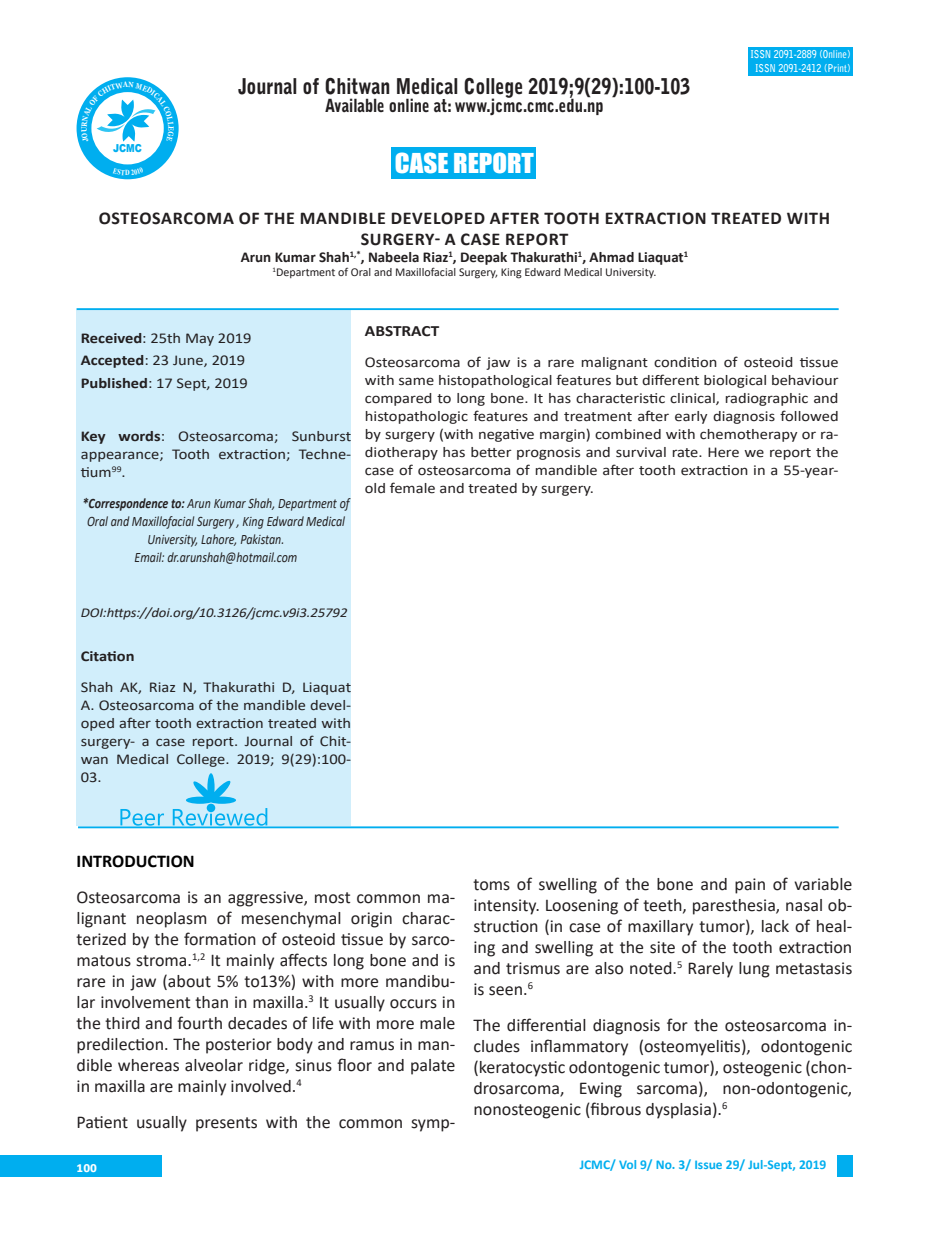
<style>
.page{position:relative;width:929px;height:1253px;background:#fff}
.page>*{position:absolute;margin:0;border:0;box-sizing:border-box;transform-origin:0 0}
.t1{font:25.2px "Impact";color:#fff;scale:1.07 1}
.t2{font:900 21.6px "Bell Gothic Std";color:#231f20;scale:.83 1}
.t3{font:18px/21px "Calibri";color:#231f20;text-align:justify}
.t4{font:700 18px/20.7px "Calibri";letter-spacing:.04em;color:#231f20;text-align:center}
.t5{font:900 18px "Bell Gothic Std";color:#231f20;scale:.83 1}
.t6{font:700 18px "Calibri";color:#000}
.t7{font:700 15.75px "Calibri";color:#231f20;scale:1.1 1}
.t8{font:15px/18px "Calibri";color:#231f20;text-align:justify;scale:1.1 1}
.t9{font:700 15px "Calibri";color:#231f20}
.t10{font:700 15px "Calibri";color:#231f20;scale:1.1 1}
.t11{font:700 15px "Calibri";color:#fff}
.t12{font:italic 14.4px/18px "Calibri";color:#231f20;text-align:center;scale:.83 1}
.t13{font:italic 13.5px "Calibri";letter-spacing:-.01em;color:#231f20;scale:1.1 1}
.t14{font:700 13.5px "Calibri";color:#00aeef}
.t15{font:12px "Calibri";color:#231f20}
.t16{font:900 10.95px "Arial";color:#00aeef;scale:.83 1}
.t17{font:700 10.8px/13.5px "Bell Gothic Std";color:#fff;text-align:center;scale:.83 1}
.t18{font:700 7.8px "Times New Roman";color:#fff;scale:.83 1}
.s1{font-weight:700}
</style>
<div class="page">
<div style="left:837px;top:1155px;width:15px;height:21px;background:#00aeef"></div>
<div style="left:0;top:1155px;width:162px;height:21px;background:#00aeef"></div>
<div style="left:392px;top:148px;width:144px;height:31px;background:#00aeef"></div>
<div style="left:748px;top:47px;width:104px;height:29px;background:#00aeef"></div>
<div style="left:77px;top:77px;width:102px;height:102px;background:#00aeef;border-radius:50%"></div>
<div style="left:91px;top:92px;width:73px;height:72px;background:#fff;border-radius:50%"></div>
<div style="left:77px;top:310px;width:274px;height:516px;background:#d1eefb"></div>
<hr style="left:77px;top:308px;width:761px;height:2px;background:#00aeef">
<hr style="left:78px;top:826px;width:760px;height:2px;background:#00aeef">
<svg style="left:120px;top:809px;width:44px;height:17px"></svg>
<svg style="left:173px;top:773px;width:94px;height:53px"></svg>
<svg style="left:81px;top:82px;width:93px;height:60px"></svg>
<p class="t17" style="left:750px;top:48px;width:122px">ISSN 2091-2889 (Online)<br>ISSN 2091-2412 (Print)</p>
<p class="t2" style="left:238px;top:74px;width:546px">Journal of Chitwan Medical College 2019;9(29):100-103</p>
<p class="t5" style="left:325px;top:95px;width:337px">Available online at: www.jcmc.cmc.edu.np</p>
<p class="t1" style="left:395px;top:144px;width:131px">CASE REPORT</p>
<p class="t4" style="left:99px;top:207px;width:733px">OSTEOSARCOMA OF THE MANDIBLE DEVELOPED AFTER TOOTH EXTRACTION TREATED WITH<br>SURGERY- A CASE REPORT</p>
<p class="t9" style="left:241px;top:246px;width:449px">Arun Kumar Shah<sup>1,*</sup>, Nabeela Riaz<sup>1</sup>, Deepak Thakurathi<sup>1</sup>, Ahmad Liaquat<sup>1</sup></p>
<p class="t15" style="left:273px;top:263px;width:385px"><sup>1</sup>Department of Oral and Maxillofacial Surgery, King Edward Medical University.</p>
<p class="t16" style="left:113px;top:140px;width:36px">JCMC</p>
<p class="t18" style="left:125px;top:167px;width:7px">D</p>
<p class="t8" style="left:81px;top:329px;width:157px"><span class="s1">Received</span>: 25th May 2019</p>
<p class="t8" style="left:81px;top:351px;width:151px"><span class="s1">Accepted</span>: 23 June, 2019</p>
<p class="t8" style="left:81px;top:373px;width:153px"><span class="s1">Published</span>: 17 Sept, 2019</p>
<p class="t8" style="left:81px;top:426px;width:247px"><span class="s1">Key words</span>: Osteosarcoma; Sunburst appearance; Tooth extraction; Techne&shy;tium<sup>99</sup>.</p>
<p class="t12" style="left:83px;top:493px;width:323px"><span class="s1">*Correspondence to:</span> Arun Kumar Shah, Department of Oral and Maxillofacial Surgery , King Edward Medical University, Lahore, Pakistan.<br>Email: dr.arunshah@hotmail.com</p>
<p class="t7" style="left:365px;top:320px;width:69px">ABSTRACT</p>
<p class="t8" style="left:365px;top:353px;width:432px">Osteosarcoma of jaw is a rare malignant condition of osteoid tissue with same histopathological features but different biological behaviour compared to long bone. It has characteristic clinical, radiographic and histopathologic features and treatment after early diagnosis followed by surgery (with negative margin) combined with chemotherapy or ra&shy;diotherapy has better prognosis and survival rate. Here we report the case of osteosarcoma of mandible after tooth extraction in a 55-year&shy;old female and treated by surgery.</p>
<p class="t13" style="left:81px;top:603px;width:244px">DOI:https://doi.org/10.3126/jcmc.v9i3.25792</p>
<p class="t10" style="left:81px;top:645px;width:50px">Citation</p>
<p class="t8" style="left:81px;top:678px;width:247px">Shah AK, Riaz N, Thakurathi D, Liaquat A. Osteosarcoma of the mandible devel&shy;oped after tooth extraction treated with surgery- a case report. Journal of Chit&shy;wan Medical College. 2019; 9(29):100- 03.</p>
<p class="t6" style="left:77px;top:848px;width:120px">INTRODUCTION</p>
<p class="t3" style="left:77px;top:886px;width:380px">Osteosarcoma is an aggressive, most common ma&shy;lignant neoplasm of mesenchymal origin charac&shy;terized by the formation of osteoid tissue by sarco&shy;matous stroma.<sup>1,2</sup> It mainly affects long bone and is rare in jaw (about 5% to13%) with more mandibu&shy;lar involvement than in maxilla.<sup>3</sup> It usually occurs in the third and fourth decades of life with more male predilection. The posterior body and ramus in man&shy;dible whereas alveolar ridge, sinus floor and palate in maxilla are mainly involved.<sup>4</sup></p>
<p class="t3" style="left:77px;top:1111px;width:380px">Patient usually presents with the common symp-</p>
<p class="t3" style="left:473px;top:872px;width:380px">toms of swelling of the bone and pain of variable intensity. Loosening of teeth, paresthesia, nasal ob&shy;struction (in case of maxillary tumor), lack of heal&shy;ing and swelling at the site of the tooth extraction and trismus are also noted.<sup>5</sup> Rarely lung metastasis is seen.<sup>6</sup></p>
<p class="t3" style="left:473px;top:1013px;width:380px">The differential diagnosis for the osteosarcoma in&shy;cludes inflammatory (osteomyelitis), odontogenic (keratocystic odontogenic tumor), osteogenic (chon&shy;drosarcoma, Ewing sarcoma), non-odontogenic, nonosteogenic (fibrous dysplasia).<sup>6</sup></p>
<p class="t11" style="left:77px;top:1156px;width:22px">100</p>
<p class="t14" style="left:580px;top:1155px;width:248px">JCMC/ Vol 9/ No. 3/ Issue 29/ Jul-Sept, 2019</p>
</div>
